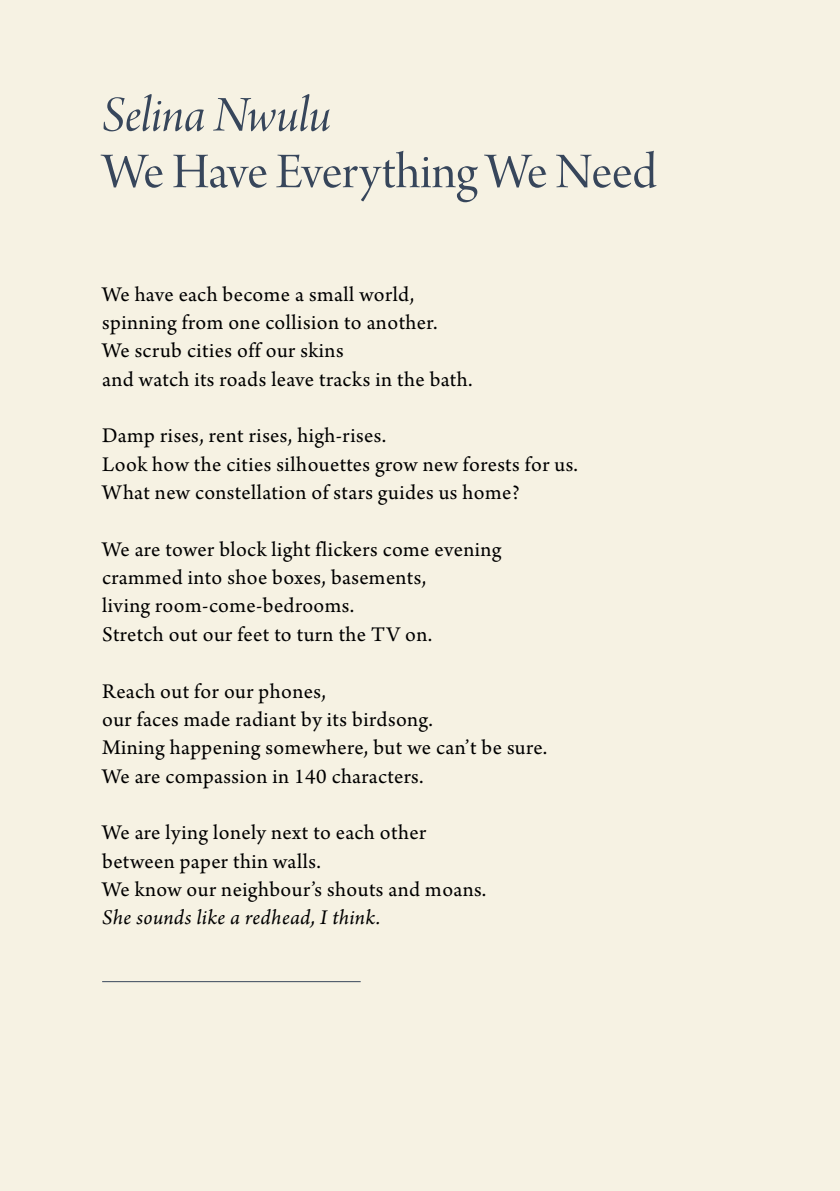
<style>
.page{position:relative;width:840px;height:1191px;background:#fff}
.page>*{position:absolute;margin:0;border:0;box-sizing:border-box;transform-origin:0 0}
.t1{font:53px "Arno Pro Display";letter-spacing:-.005em;color:#37465b}
.t2{font:53px "Arno Pro Italic Display";letter-spacing:-.005em;color:#37465b}
.t3{font:22px/28.4px "Arno Pro";letter-spacing:.02em;color:#000}
.t4{font:italic 22px "Arno Pro";letter-spacing:.015em;color:#000}
</style>
<div class="page">
<div style="left:0;top:0;width:839px;height:1191px;background:#f6f2e3"></div>
<hr style="left:102px;top:981px;width:258px;height:1px;background:#37465b">
<h1 class="t2" style="left:102px;top:85px;width:230px">Selina Nwulu</h1>
<h1 class="t1" style="left:102px;top:142px;width:556px">We Have Everything We Need</h1>
<p class="t3" style="left:102px;top:281px;width:371px">We have each become a small world, spinning from one collision to another.<br>We scrub cities off our skins<br>and watch its roads leave tracks in the bath.</p>
<p class="t3" style="left:102px;top:423px;width:477px">Damp rises, rent rises, high-rises.<br>Look how the cities silhouettes grow new forests for us.<br>What new constellation of stars guides us home?</p>
<p class="t3" style="left:102px;top:536px;width:400px">We are tower block light flickers come evening crammed into shoe boxes, basements,<br>living room-come-bedrooms.<br>Stretch out our feet to turn the TV on.</p>
<p class="t3" style="left:102px;top:678px;width:446px">Reach out for our phones,<br>our faces made radiant by its birdsong.<br>Mining happening somewhere, but we can’t be sure.<br>We are compassion in 140 characters.</p>
<p class="t3" style="left:102px;top:819px;width:385px">We are lying lonely next to each other between paper thin walls.<br>We know our neighbour’s shouts and moans.</p>
<p class="t4" style="left:102px;top:905px;width:279px">She sounds like a redhead, I think.</p>
</div>
